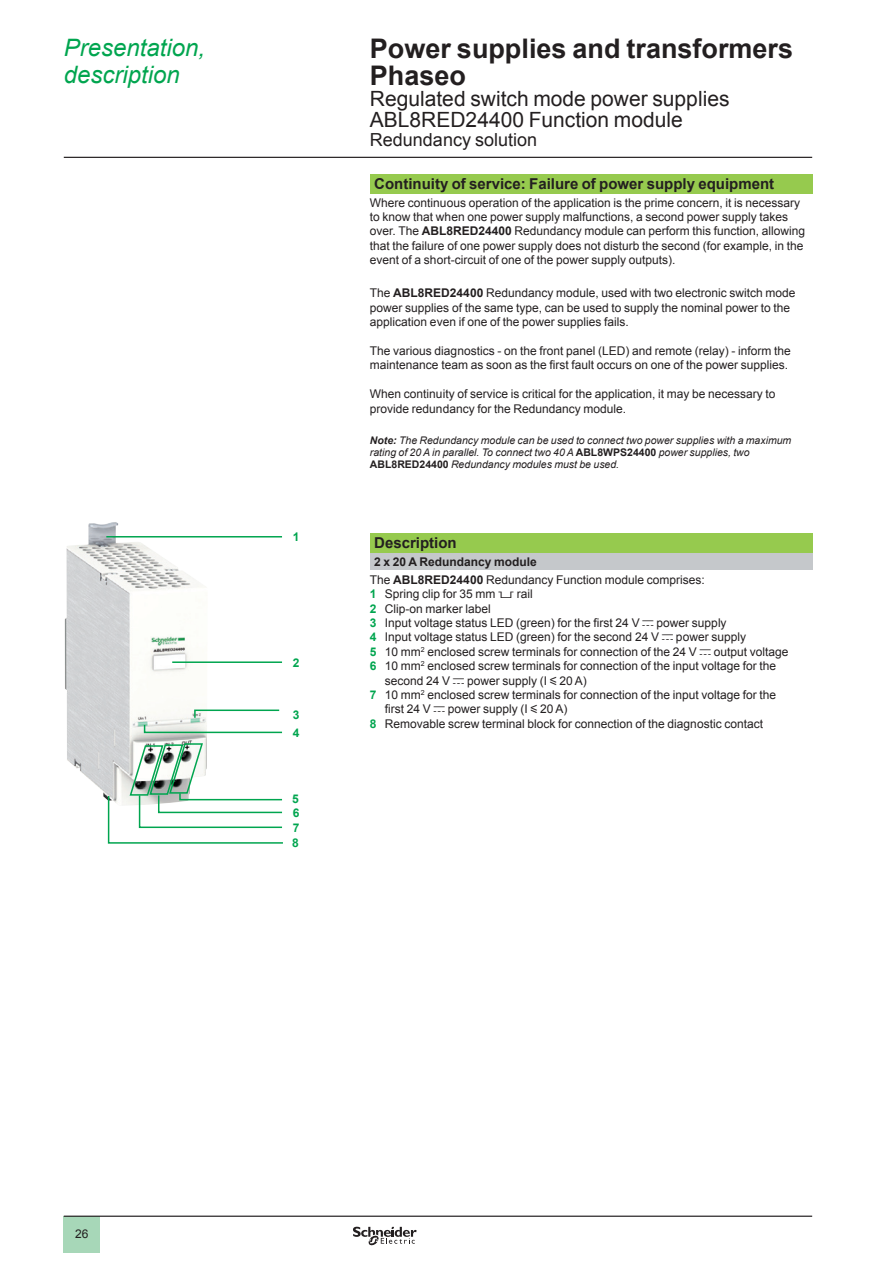
<style>
.page{position:relative;width:893px;height:1263px;background:#fff}
.page>*{position:absolute;margin:0;border:0;box-sizing:border-box;transform-origin:0 0}
._0_TitleLev1{font:700 27px/27px "Arial";color:#231f20}
._0_Topic{font:italic 24px/27px "Arial";color:#00a54f}
._0_TitleLev2{font:21px "Arial";color:#231f20}
._0_TitleLev3{font:18px "Arial";color:#231f20}
.Cell_Section_2__10{font:700 15px "Arial";color:#231f20}
._2_Text__8{font:12px/14.4px "Arial";color:#231f20}
._2_List_Num__8__2{font:12px/14.4px "Arial";color:#231f20}
._2_List_Num__8__1{font:12px "Arial";color:#231f20}
.Cell_Section_3__8{font:700 12px "Arial";color:#231f20}
.Cell_Text__7{font:700 12px "Arial";color:#00a54f}
.ModuleNo_Left{font:12px "Arial";color:#231f20}
._2_Nota__7{font:italic 10.5px/12px "Arial";color:#231f20}
.s1{font-weight:700}
.s2{font-weight:700;font-style:normal}
.s3{font-weight:700;color:#00a54f}
.s4{font-family:"Graph Schneider"}
</style>
<div class="page">
<hr style="left:64px;top:157px;width:748px;height:1px;background:#231f20">
<div style="left:63px;top:1217px;width:37px;height:36px;background:#a7d7b8"></div>
<hr style="left:64px;top:1215px;width:748px;height:2px;background:#231f20">
<svg style="left:353px;top:1226px;width:64px;height:20px"></svg>
<div style="left:370px;top:174px;width:442px;height:20px;background:#96ca4e"></div>
<div style="left:370px;top:534px;width:442px;height:19px;background:#96ca4e"></div>
<div style="left:370px;top:553px;width:442px;height:17px;background:#c5c8cb"></div>
<img style="left:65px;top:522px;width:143px;height:278px">
<hr style="left:106px;top:536px;width:176px;height:1px;background:#00a54f">
<hr style="left:172px;top:661px;width:110px;height:2px;background:#00a54f">
<svg style="left:143px;top:709px;width:140px;height:25px"></svg>
<svg style="left:107px;top:742px;width:176px;height:102px"></svg>
<p class="_0_Topic" style="left:64px;top:34px;width:143px">Presentation, description</p>
<p class="Cell_Text__7" style="left:293px;top:529px;width:8px">1</p>
<p class="Cell_Text__7" style="left:293px;top:654px;width:8px">2</p>
<p class="Cell_Text__7" style="left:293px;top:706px;width:8px">3</p>
<p class="Cell_Text__7" style="left:293px;top:724px;width:8px">4</p>
<p class="Cell_Text__7" style="left:292px;top:791px;width:8px">5</p>
<p class="Cell_Text__7" style="left:292px;top:835px;width:8px">8</p>
<p class="Cell_Text__7" style="left:293px;top:805px;width:8px">6</p>
<p class="Cell_Text__7" style="left:293px;top:819px;width:8px">7</p>
<p class="_0_TitleLev1" style="left:370px;top:36px;width:425px">Power supplies and transformers<br>Phaseo</p>
<p class="_0_TitleLev2" style="left:370px;top:85px;width:361px">Regulated switch mode power supplies</p>
<p class="_0_TitleLev2" style="left:370px;top:106px;width:314px">ABL8RED24400 Function module</p>
<p class="_0_TitleLev3" style="left:370px;top:128px;width:169px">Redundancy solution</p>
<p class="Cell_Section_2__10" style="left:374px;top:174px;width:402px">Continuity of service: Failure of power supply equipment</p>
<p class="_2_Text__8" style="left:370px;top:195px;width:437px">Where continuous operation of the application is the prime concern, it is necessary to know that when one power supply malfunctions, a second power supply takes over. The <span class="s1">ABL8RED24400</span> Redundancy module can perform this function, allowing that the failure of one power supply does not disturb the second (for example, in the event of a short-circuit of one of the power supply outputs).</p>
<p class="_2_Text__8" style="left:370px;top:286px;width:427px">The <span class="s1">ABL8RED24400</span> Redundancy module, used with two electronic switch mode power supplies of the same type, can be used to supply the nominal power to the application even if one of the power supplies fails.</p>
<p class="_2_Text__8" style="left:370px;top:344px;width:422px">The various diagnostics - on the front panel (LED) and remote (relay) - inform the maintenance team as soon as the first fault occurs on one of the power supplies.</p>
<p class="_2_Text__8" style="left:370px;top:387px;width:407px">When continuity of service is critical for the application, it may be necessary to provide redundancy for the Redundancy module.</p>
<p class="_2_Nota__7" style="left:370px;top:434px;width:423px"><span class="s1">Note:</span> The Redundancy module can be used to connect two power supplies with a maximum rating of 20 A in parallel. To connect two 40 A <span class="s2">ABL8WPS24400</span> power supplies, two<br><span class="s2">ABL8RED24400</span> Redundancy modules must be used.</p>
<p class="Cell_Section_2__10" style="left:374px;top:533px;width:84px">Description</p>
<p class="Cell_Section_3__8" style="left:374px;top:553px;width:164px">2 x 20 A Redundancy module</p>
<p class="_2_Text__8" style="left:370px;top:572px;width:336px">The <span class="s1">ABL8RED24400</span> Redundancy Function module comprises:</p>
<p class="_2_List_Num__8__1" style="left:370px;top:586px;width:164px"><span class="s3">1</span> Spring clip for 35 mm <span class="s4">5</span> rail</p>
<p class="_2_List_Num__8__2" style="left:370px;top:601px;width:122px"><span class="s3">2</span> Clip-on marker label</p>
<p class="_2_List_Num__8__2" style="left:370px;top:616px;width:358px"><span class="s3">3</span> Input voltage status LED (green) for the first 24 V <span class="s4">c</span> power supply</p>
<p class="_2_List_Num__8__2" style="left:370px;top:630px;width:378px"><span class="s3">4</span> Input voltage status LED (green) for the second 24 V <span class="s4">c</span> power supply</p>
<p class="_2_List_Num__8__2" style="left:370px;top:644px;width:420px"><span class="s3">5</span> 10 mm<sup>2</sup> enclosed screw terminals for connection of the 24 V <span class="s4">c</span> output voltage</p>
<p class="_2_List_Num__8__2" style="left:385px;top:659px;width:393px;text-indent:-15px"><span class="s3">6</span> 10 mm<sup>2</sup> enclosed screw terminals for connection of the input voltage for the second 24 V <span class="s4">c</span> power supply (I <span class="s4">y</span> 20 A)</p>
<p class="_2_List_Num__8__2" style="left:385px;top:688px;width:393px;text-indent:-15px"><span class="s3">7</span> 10 mm<sup>2</sup> enclosed screw terminals for connection of the input voltage for the first 24 V <span class="s4">c</span> power supply (I <span class="s4">y</span> 20 A)</p>
<p class="_2_List_Num__8__2" style="left:370px;top:716px;width:395px"><span class="s3">8</span> Removable screw terminal block for connection of the diagnostic contact</p>
<p class="ModuleNo_Left" style="left:75px;top:1225px;width:15px">26</p>
</div>
